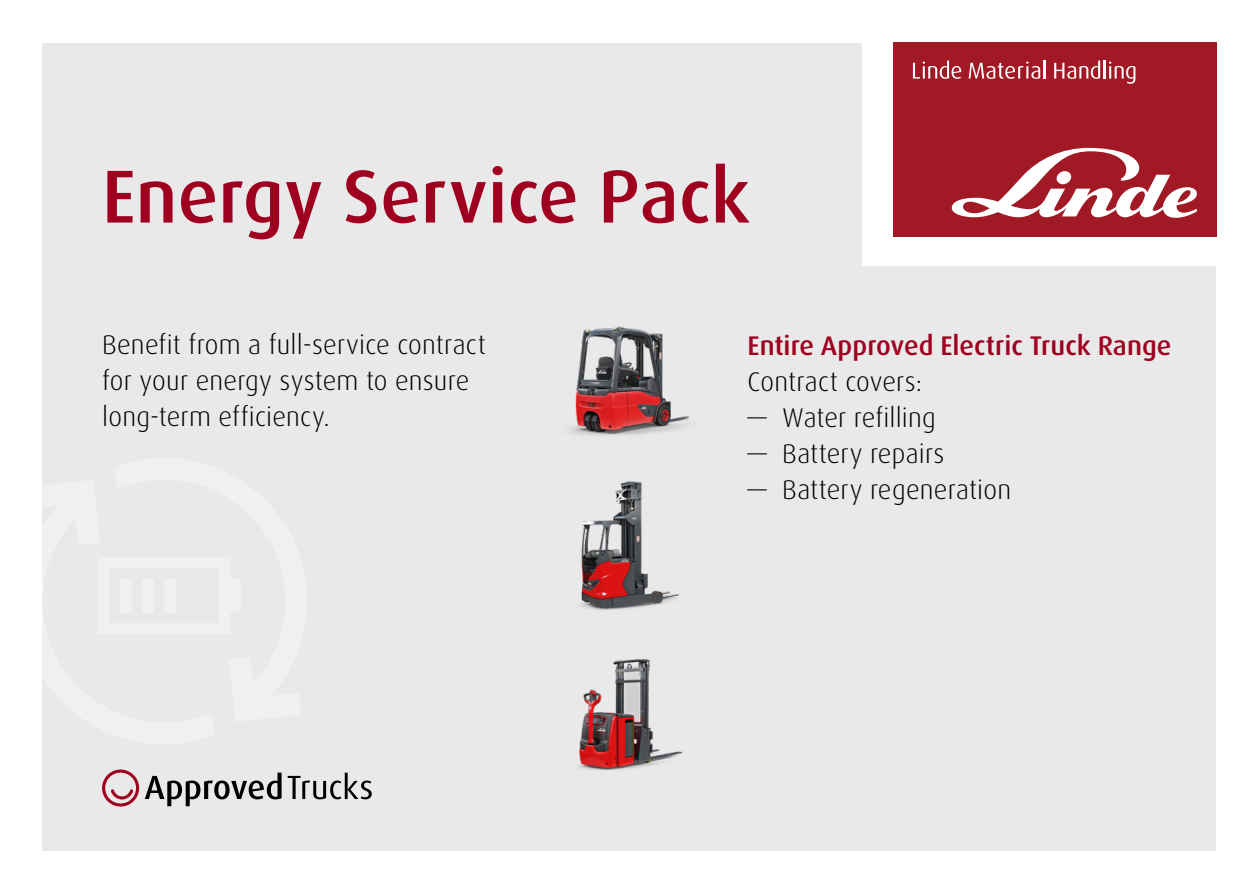
<style>
.page{position:relative;width:1259px;height:893px;background:#fff}
.page>*{position:absolute;margin:0;border:0;box-sizing:border-box;transform-origin:0 0}
.t1{font:500 75px "Dax Pro";letter-spacing:.005em;color:#a00020}
.t2{font:300 27px/36px "Dax Pro";letter-spacing:.005em;color:#000}
.t3{font:500 27px "Dax Pro";color:#a00020}
</style>
<div class="page">
<div style="left:43px;top:43px;width:1173px;height:807px;background:#e9e9e9"></div>
<svg style="left:102px;top:769px;width:37px;height:38px"></svg>
<svg style="left:145px;top:773px;width:136px;height:33px"></svg>
<svg style="left:288px;top:773px;width:84px;height:26px"></svg>
<svg style="left:42px;top:480px;width:1px;height:264px"></svg>
<img style="left:580px;top:481px;width:99px;height:129px">
<img style="left:579px;top:659px;width:104px;height:111px">
<img style="left:570px;top:326px;width:119px;height:109px">
<div style="left:862px;top:3px;width:393px;height:263px;background:#fff"></div>
<div style="left:892px;top:43px;width:324px;height:194px;background:#a11924"></div>
<svg style="left:951px;top:148px;width:246px;height:70px"></svg>
<svg style="left:913px;top:61px;width:48px;height:18px"></svg>
<svg style="left:968px;top:61px;width:77px;height:18px"></svg>
<svg style="left:1054px;top:61px;width:81px;height:23px"></svg>
<h1 class="t1" style="left:102px;top:148px;width:649px">Energy Service Pack</h1>
<p class="t2" style="left:102px;top:327px;width:385px">Benefit from a full-service contract for your energy system to ensure long-term efficiency.</p>
<p class="t3" style="left:747px;top:328px;width:425px">Entire Approved Electric Truck Range</p>
<p class="t2" style="left:747px;top:364px;width:176px">Contract covers:</p>
<p class="t2" style="left:747px;top:400px;width:190px">— Water refilling</p>
<p class="t2" style="left:747px;top:436px;width:198px">— Battery repairs</p>
<p class="t2" style="left:747px;top:472px;width:265px">— Battery regeneration</p>
</div>
